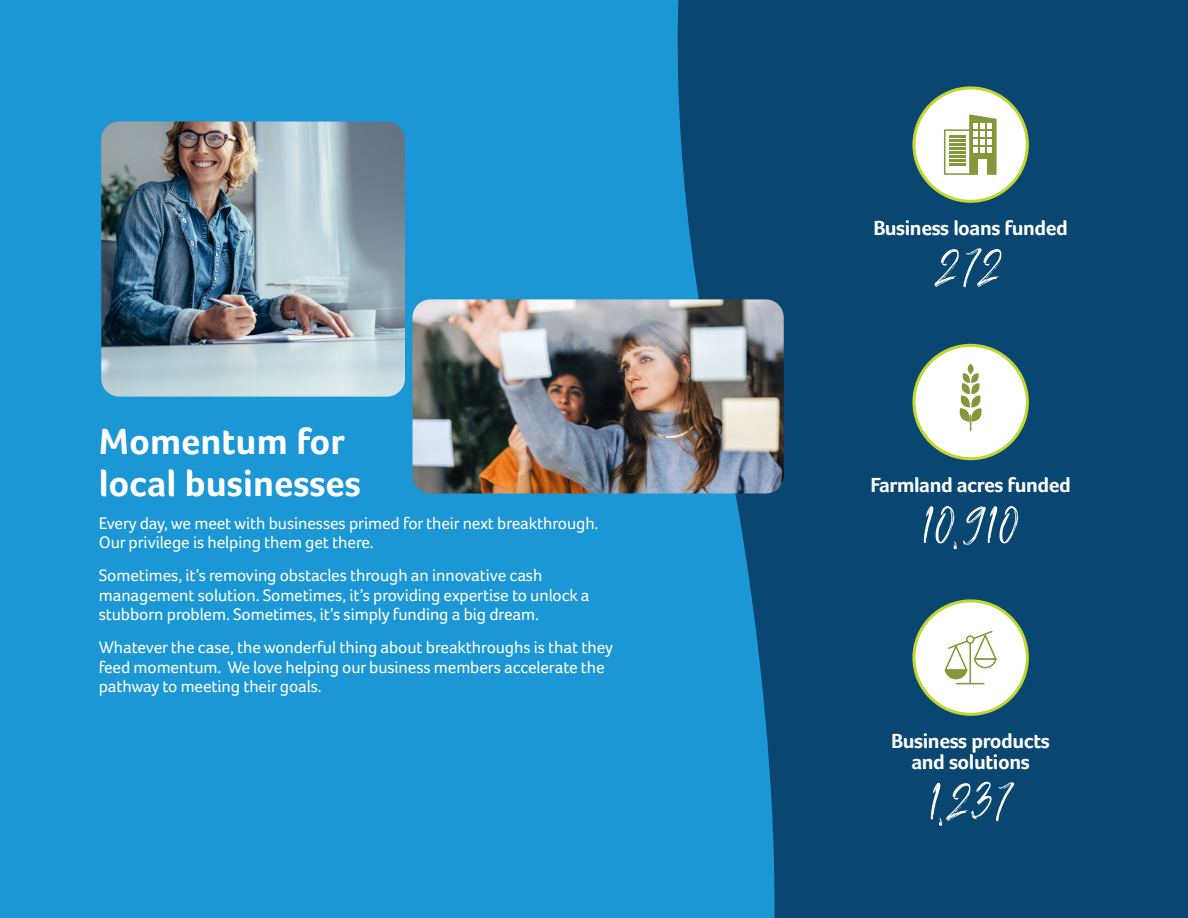
<style>
.page{position:relative;width:1188px;height:918px;background:#1c97d5}
.page>*{position:absolute;margin:0;border:0;box-sizing:border-box;transform-origin:0 0}
.t1{font:75px "Soak Up The Sun Script";letter-spacing:.05em;color:#fff}
.t2{font:700 37.5px/42px "Foco";color:#fff}
.t3{font:700 21px/21px "Foco";letter-spacing:-.02em;color:#fff;text-align:center}
.t4{font:17.25px/19.5px "Foco";letter-spacing:-.005em;color:#fff}
</style>
<div class="page">
<svg style="left:677px;top:0;width:511px;height:918px;background:#0a4d7a"></svg>
<div style="left:912px;top:86px;width:117px;height:117px;background:#fff;border:3px solid #c1d72f;border-radius:50%"></div>
<div style="left:944px;top:129px;width:29px;height:46px;border:2px solid #84983a"></div>
<svg style="left:949px;top:114px;width:48px;height:61px"></svg>
<div style="left:912px;top:599px;width:117px;height:117px;background:#fff;border:3px solid #c1d72f;border-radius:50%"></div>
<svg style="left:944px;top:630px;width:53px;height:54px"></svg>
<div style="left:967px;top:636px;width:7px;height:7px;background:#fff;border-radius:50%"></div>
<div style="left:966px;top:635px;width:9px;height:9px;border:2px solid #84983a;border-radius:50%"></div>
<div style="left:912px;top:344px;width:117px;height:116px;background:#fff;border:3px solid #c1d72f;border-radius:50%"></div>
<svg style="left:959px;top:364px;width:23px;height:67px"></svg>
<img style="left:101px;top:122px;width:304px;height:275px">
<img style="left:412px;top:299px;width:372px;height:195px">
<p class="t2" style="left:99px;top:420px;width:264px">Momentum for local businesses</p>
<p class="t4" style="left:99px;top:513px;width:501px">Every day, we meet with businesses primed for their next breakthrough.<br>Our privilege is helping them get there.</p>
<p class="t4" style="left:99px;top:566px;width:492px">Sometimes, it’s removing obstacles through an innovative cash management solution. Sometimes, it’s providing expertise to unlock a stubborn problem. Sometimes, it’s simply funding a big dream.</p>
<p class="t4" style="left:99px;top:638px;width:516px">Whatever the case, the wonderful thing about breakthroughs is that they feed momentum. We love helping our business members accelerate the pathway to meeting their goals.</p>
<p class="t3" style="left:873px;top:217px;width:196px">Business loans funded</p>
<p class="t1" style="left:939px;top:210px;width:65px">272</p>
<p class="t3" style="left:870px;top:474px;width:202px">Farmland acres funded</p>
<p class="t1" style="left:924px;top:467px;width:95px">10,910</p>
<p class="t3" style="left:891px;top:730px;width:160px">Business products and solutions</p>
<p class="t1" style="left:931px;top:744px;width:81px">1,237</p>
</div>
